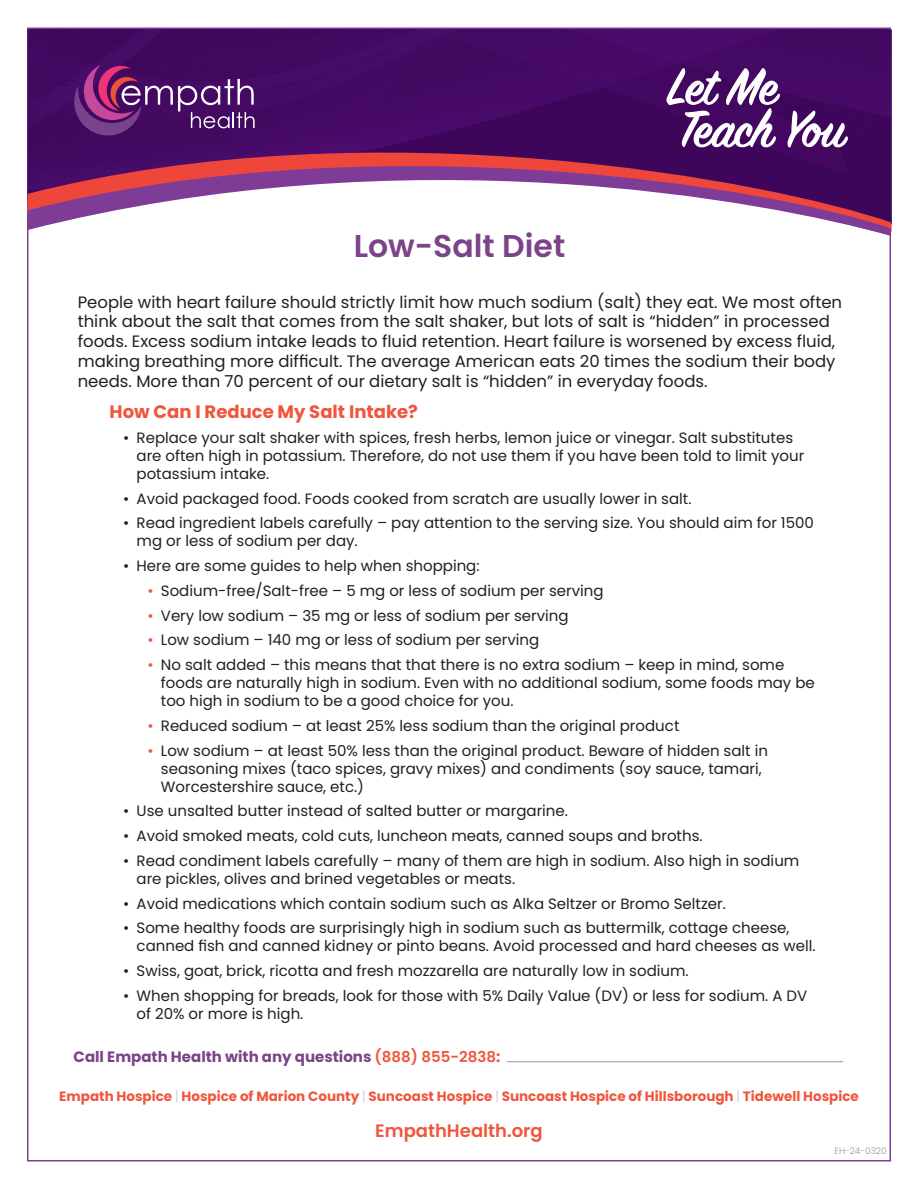
<style>
.page{position:relative;width:918px;height:1188px;background:#fff}
.page>*{position:absolute;margin:0;border:0;box-sizing:border-box;transform-origin:0 0}
.t1{font:600 31.5px "Poppins";color:#7b4389}
.t2{font:700 18px "Poppins";color:#f0553d}
.t3{font:600 18px "Poppins";color:#f0553d}
.t4{font:16.5px/19.8px "Poppins";color:#231f20}
.t5{font:15px/18px "Poppins";color:#231f20}
.t6{font:700 15px "Poppins";color:#7b4389}
.t7{font:700 13.5px "Poppins";color:#f0553d}
.t8{font:300 9px "Poppins";color:#939598}
.s1{color:#f0553d}
.s2{font-weight:600;color:#f0553d}
.s3{font-weight:300;color:#c7c8ca}
</style>
<div class="page">
<img style="left:28px;top:30px;width:864px;height:77px">
<svg style="left:665px;top:66px;width:115px;height:39px"></svg>
<svg style="left:73px;top:64px;width:182px;height:41px;background:#6b2b75"></svg>
<svg style="left:28px;top:105px;width:863px;height:16px;background:#4d1368"></svg>
<svg style="left:28px;top:121px;width:863px;height:115px"></svg>
<hr style="left:507px;top:1061px;width:336px;height:1px;background:#939598">
<p class="t1" style="left:354px;top:227px;width:213px">Low-Salt Diet</p>
<p class="t4" style="left:78px;top:292px;width:766px">People with heart failure should strictly limit how much sodium (salt) they eat. We most often think about the salt that comes from the salt shaker, but lots of salt is “hidden” in processed foods. Excess sodium intake leads to fluid retention. Heart failure is worsened by excess fluid, making breathing more difficult. The average American eats 20 times the sodium their body needs. More than 70 percent of our dietary salt is “hidden” in everyday foods.</p>
<p class="t2" style="left:110px;top:401px;width:310px">How Can I Reduce My Salt Intake?</p>
<p class="t5" style="left:137px;top:429px;width:669px;text-indent:-14px">• Replace your salt shaker with spices, fresh herbs, lemon juice or vinegar. Salt substitutes are often high in potassium. Therefore, do not use them if you have been told to limit your potassium intake.</p>
<p class="t5" style="left:123px;top:489px;width:570px">• Avoid packaged food. Foods cooked from scratch are usually lower in salt.</p>
<p class="t5" style="left:137px;top:514px;width:679px;text-indent:-14px">• Read ingredient labels carefully – pay attention to the serving size. You should aim for 1500 mg or less of sodium per day.</p>
<p class="t5" style="left:123px;top:557px;width:358px">• Here are some guides to help when shopping:</p>
<p class="t5" style="left:147px;top:582px;width:458px"><span class="s1">•</span> Sodium-free/Salt-free – 5 mg or less of sodium per serving</p>
<p class="t5" style="left:147px;top:606px;width:423px"><span class="s1">•</span> Very low sodium – 35 mg or less of sodium per serving</p>
<p class="t5" style="left:147px;top:631px;width:393px"><span class="s1">•</span> Low sodium – 140 mg or less of sodium per serving</p>
<p class="t5" style="left:161px;top:656px;width:655px;text-indent:-14px"><span class="s1">•</span> No salt added – this means that that there is no extra sodium – keep in mind, some foods are naturally high in sodium. Even with no additional sodium, some foods may be too high in sodium to be a good choice for you.</p>
<p class="t5" style="left:147px;top:717px;width:534px"><span class="s1">•</span> Reduced sodium – at least 25% less sodium than the original product</p>
<p class="t5" style="left:161px;top:741px;width:609px;text-indent:-14px"><span class="s1">•</span> Low sodium – at least 50% less than the original product. Beware of hidden salt in seasoning mixes (taco spices, gravy mixes) and condiments (soy sauce, tamari,<br>Worcestershire sauce, etc.)</p>
<p class="t5" style="left:123px;top:802px;width:446px">• Use unsalted butter instead of salted butter or margarine.</p>
<p class="t5" style="left:123px;top:827px;width:581px">• Avoid smoked meats, cold cuts, luncheon meats, canned soups and broths.</p>
<p class="t5" style="left:137px;top:852px;width:664px;text-indent:-14px">• Read condiment labels carefully – many of them are high in sodium. Also high in sodium are pickles, olives and brined vegetables or meats.</p>
<p class="t5" style="left:123px;top:894px;width:604px">• Avoid medications which contain sodium such as Alka Seltzer or Bromo Seltzer.</p>
<p class="t5" style="left:137px;top:919px;width:680px;text-indent:-14px">• Some healthy foods are surprisingly high in sodium such as buttermilk, cottage cheese, canned fish and canned kidney or pinto beans. Avoid processed and hard cheeses as well.</p>
<p class="t5" style="left:123px;top:962px;width:567px">• Swiss, goat, brick, ricotta and fresh mozzarella are naturally low in sodium.</p>
<p class="t5" style="left:137px;top:987px;width:672px;text-indent:-14px">• When shopping for breads, look for those with 5% Daily Value (DV) or less for sodium. A DV of 20% or more is high.</p>
<p class="t6" style="left:74px;top:1048px;width:428px">Call Empath Health with any questions <span class="s2">(888) 855-2838</span><span class="s1">:</span></p>
<p class="t7" style="left:59px;top:1088px;width:801px">Empath Hospice <span class="s3">|</span> Hospice of Marion County <span class="s3">|</span> Suncoast Hospice <span class="s3">|</span> Suncoast Hospice of Hillsborough <span class="s3">|</span> Tidewell Hospice</p>
<p class="t3" style="left:375px;top:1120px;width:169px">EmpathHealth.org</p>
<p class="t8" style="left:835px;top:1146px;width:54px">EH-24-0320</p>
</div>
